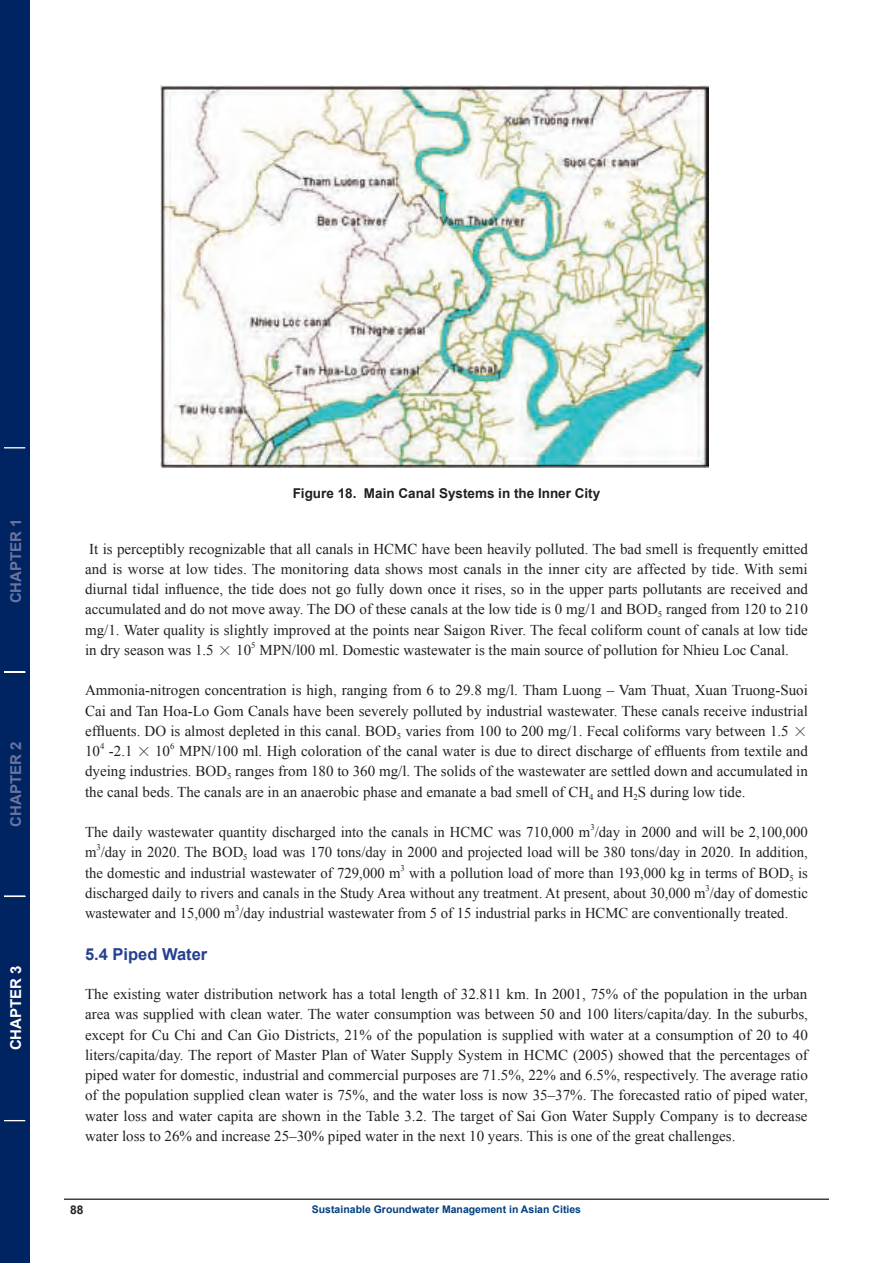
<style>
.page{position:relative;width:893px;height:1263px;background:#fff}
.page>*{position:absolute;margin:0;border:0;box-sizing:border-box;transform-origin:0 0}
.t1{font:700 16.5px "Arial";color:#25408f}
.t2{font:15px/20.2px "Times New Roman";color:#231f20;text-align:justify}
.t3{font:700 15px "Arial";color:#6974a0}
.t4{font:700 15px "Arial";color:#fff}
.t5{font:700 13.5px "Arial";color:#231f20}
.t6{font:700 12px "Arial";color:#231f20}
.t7{font:700 10.5px "Arial";color:#014081}
.t8{font:8.7px "Times New Roman";color:#231f20}
.s1{font-family:"Koz Min Std"}
</style>
<div class="page">
<div style="left:0;top:0;width:30px;height:1263px;background:#002361"></div>
<svg style="left:4px;top:1120px;width:21px;height:1px"></svg>
<svg style="left:4px;top:896px;width:21px;height:1px"></svg>
<hr style="left:4px;top:671px;width:21px;height:2px;background:#fff">
<svg style="left:4px;top:447px;width:21px;height:1px"></svg>
<hr style="left:64px;top:1198px;width:765px;height:2px;background:#231f20">
<img style="left:161px;top:85px;width:547px;height:383px">
<p class="t3" style="left:6px;top:603px;width:87px;rotate:-90deg">CHAPTER 1</p>
<p class="t3" style="left:6px;top:827px;width:87px;rotate:-90deg">CHAPTER 2</p>
<p class="t4" style="left:6px;top:1050px;width:87px;rotate:-90deg">CHAPTER 3</p>
<p class="t5" style="left:293px;top:485px;width:309px">Figure 18. Main Canal Systems in the Inner City</p>
<p class="t2" style="left:85px;top:538px;width:724px">It is perceptibly recognizable that all canals in HCMC have been heavily polluted. The bad smell is frequently emitted and is worse at low tides. The monitoring data shows most canals in the inner city are affected by tide. With semi diurnal tidal influence, the tide does not go fully down once it rises, so in the upper parts pollutants are received and accumulated and do not move away. The DO of these canals at the low tide is 0 mg/1 and BOD<sub>5</sub> ranged from 120 to 210 mg/1. Water quality is slightly improved at the points near Saigon River. The fecal coliform count of canals at low tide in dry season was 1.5 <span class="s1">×</span> 10</p>
<p class="t8" style="left:251px;top:639px;width:6px">5</p>
<p class="t2" style="left:259px;top:639px;width:531px">MPN/l00 ml. Domestic wastewater is the main source of pollution for Nhieu Loc Canal.</p>
<p class="t2" style="left:85px;top:680px;width:724px">Ammonia-nitrogen concentration is high, ranging from 6 to 29.8 mg/l. Tham Luong – Vam Thuat, Xuan Truong-Suoi Cai and Tan Hoa-Lo Gom Canals have been severely polluted by industrial wastewater. These canals receive industrial effluents. DO is almost depleted in this canal. BOD<sub>5</sub> varies from 100 to 200 mg/1. Fecal coliforms vary between 1.5 <span class="s1">× </span>10</p>
<p class="t8" style="left:100px;top:740px;width:6px">4</p>
<p class="t2" style="left:109px;top:741px;width:63px">-2.1 <span class="s1">×</span> 10</p>
<p class="t8" style="left:170px;top:740px;width:6px">6</p>
<p class="t2" style="left:85px;top:741px;width:724px;text-indent:94px">MPN/100 ml. High coloration of the canal water is due to direct discharge of effluents from textile and dyeing industries. BOD<sub>5</sub> ranges from 180 to 360 mg/l. The solids of the wastewater are settled down and accumulated in the canal beds. The canals are in an anaerobic phase and emanate a bad smell of CH<sub>4</sub> and H<sub>2</sub>S during low tide.</p>
<p class="t2" style="left:85px;top:822px;width:724px">The daily wastewater quantity discharged into the canals in HCMC was 710,000 m /day in 2000 and will be 2,100,000</p>
<p class="t8" style="left:590px;top:821px;width:6px">3</p>
<p class="t2" style="left:85px;top:842px;width:724px">m /day in 2020. The BOD<sub>5</sub> load was 170 tons/day in 2000 and projected load will be 380 tons/day in 2020. In addition,</p>
<p class="t8" style="left:96px;top:841px;width:6px">3</p>
<p class="t2" style="left:85px;top:862px;width:317px">the domestic and industrial wastewater of 729,000 m</p>
<p class="t8" style="left:401px;top:862px;width:6px">3</p>
<p class="t2" style="left:85px;top:862px;width:724px;text-align:right">with a pollution load of more than 193,000 kg in terms of BOD<sub>5</sub> is<br>discharged daily to rivers and canals in the Study Area without any treatment. At present, about 30,000 m /day of domestic</p>
<p class="t8" style="left:705px;top:882px;width:6px">3</p>
<p class="t2" style="left:85px;top:903px;width:705px">wastewater and 15,000 m /day industrial wastewater from 5 of 15 industrial parks in HCMC are conventionally treated.</p>
<p class="t8" style="left:235px;top:902px;width:6px">3</p>
<p class="t1" style="left:85px;top:944px;width:124px">5.4 Piped Water</p>
<p class="t2" style="left:85px;top:984px;width:724px">The existing water distribution network has a total length of 32.811 km. In 2001, 75% of the population in the urban area was supplied with clean water. The water consumption was between 50 and 100 liters/capita/day. In the suburbs, except for Cu Chi and Can Gio Districts, 21% of the population is supplied with water at a consumption of 20 to 40 liters/capita/day. The report of Master Plan of Water Supply System in HCMC (2005) showed that the percentages of piped water for domestic, industrial and commercial purposes are 71.5%, 22% and 6.5%, respectively. The average ratio of the population supplied clean water is 75%, and the water loss is now 35–37%. The forecasted ratio of piped water, water loss and water capita are shown in the Table 3.2. The target of Sai Gon Water Supply Company is to decrease water loss to 26% and increase 25–30% piped water in the next 10 years. This is one of the great challenges.</p>
<p class="t6" style="left:70px;top:1202px;width:15px">88</p>
<p class="t7" style="left:312px;top:1203px;width:271px">Sustainable Groundwater Management in Asian Cities</p>
</div>
